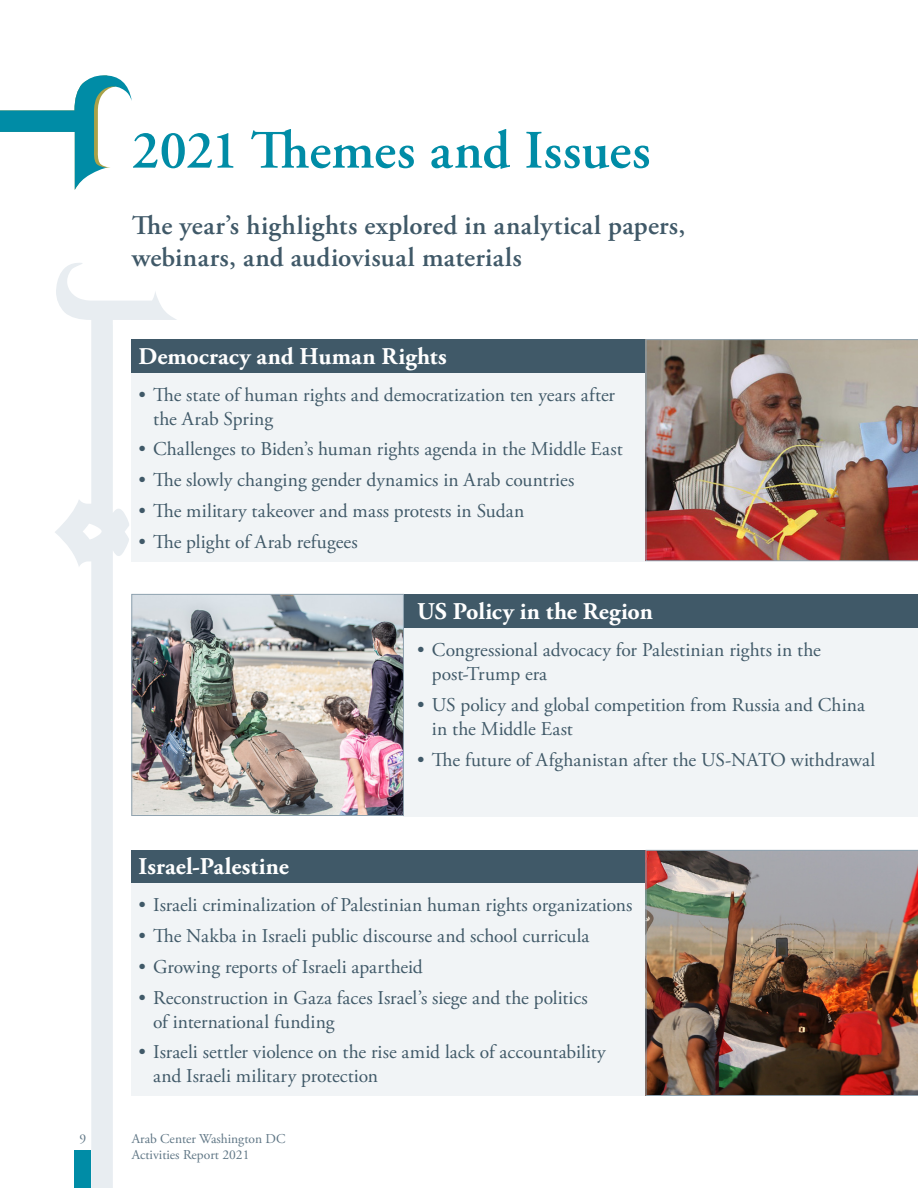
<style>
.page{position:relative;width:918px;height:1188px;background:#fff}
.page>*{position:absolute;margin:0;border:0;box-sizing:border-box;transform-origin:0 0}
.Headers_-_Teal{font:600 54px "Adobe Garamond Pro";color:#008ca6}
.Body_Text___18_pt{font:600 27px/32.4px "Adobe Garamond Pro";letter-spacing:.01em;color:#405968}
.Highlights_Heading{font:700 24px "Adobe Garamond Pro";letter-spacing:.005em;color:#fff}
.t1{font:19.5px/24px "Adobe Garamond Pro";color:#405968}
.t2{font:13.5px/16.5px "Adobe Garamond Pro";color:#5f7685}
</style>
<div class="page">
<svg style="left:0;top:75px;width:132px;height:115px"></svg>
<div style="left:132px;top:339px;width:720px;height:34px;background:#405968"></div>
<div style="left:132px;top:850px;width:692px;height:34px;background:#405968"></div>
<div style="left:404px;top:628px;width:514px;height:189px;background:#f1f4f6"></div>
<div style="left:404px;top:595px;width:514px;height:33px;background:#405968"></div>
<svg style="left:55px;top:263px;width:122px;height:925px"></svg>
<div style="left:132px;top:373px;width:514px;height:188px;background:#f1f4f6"></div>
<div style="left:132px;top:884px;width:514px;height:212px;background:#f1f4f6"></div>
<img style="left:646px;top:339px;width:272px;height:222px">
<img style="left:646px;top:850px;width:272px;height:246px">
<img style="left:133px;top:596px;width:269px;height:218px">
<div style="left:131px;top:594px;width:273px;height:222px;border:1px solid #90a3b0"></div>
<p class="t2" style="left:80px;top:1131px;width:8px">9</p>
<p class="Headers_-_Teal" style="left:132px;top:119px;width:520px">2021 Themes and Issues</p>
<p class="Body_Text___18_pt" style="left:132px;top:209px;width:555px">The year s’ highlights explored in analytical papers, webinars, and audiovisual materials</p>
<p class="Highlights_Heading" style="left:139px;top:343px;width:310px">Democracy and Human Rights</p>
<p class="t1" style="left:153px;top:383px;width:463px;text-indent:-15px">• The state of human rights and democratization ten years after the Arab Spring</p>
<p class="t1" style="left:139px;top:438px;width:486px">• Challenges to Bidens’ human rights agenda in the Middle East</p>
<p class="t1" style="left:139px;top:469px;width:437px">• The slowly changing gender dynamics in Arab countries</p>
<p class="t1" style="left:139px;top:499px;width:387px">• The military takeover and mass protests in Sudan</p>
<p class="t1" style="left:139px;top:530px;width:221px">• The plight of Arab refugees</p>
<p class="Highlights_Heading" style="left:417px;top:597px;width:237px">US Policy in the Region</p>
<p class="Highlights_Heading" style="left:139px;top:853px;width:152px">Israel-Palestine</p>
<p class="t1" style="left:432px;top:639px;width:391px;text-indent:-15px">• Congressional advocacy for Palestinian rights in the post-Trump era</p>
<p class="t1" style="left:432px;top:693px;width:435px;text-indent:-15px">• US policy and global competition from Russia and China in the Middle East</p>
<p class="t1" style="left:417px;top:748px;width:459px">• The future of Afghanistan after the US-NATO withdrawal</p>
<p class="t1" style="left:139px;top:894px;width:495px">• Israeli criminalization of Palestinian human rights organizations</p>
<p class="t1" style="left:139px;top:925px;width:452px">• The Nakba in Israeli public discourse and school curricula</p>
<p class="t1" style="left:139px;top:955px;width:286px">• Growing reports of Israeli apartheid</p>
<p class="t1" style="left:153px;top:986px;width:436px;text-indent:-15px">• Reconstruction in Gaza faces Israel s’ siege and the politics of international funding</p>
<p class="t1" style="left:153px;top:1041px;width:454px;text-indent:-15px">• Israeli settler violence on the rise amid lack of accountability and Israeli military protection</p>
<p class="t2" style="left:132px;top:1131px;width:155px">Arab Center Washington DC<br>Activities Report 2021</p>
</div>
